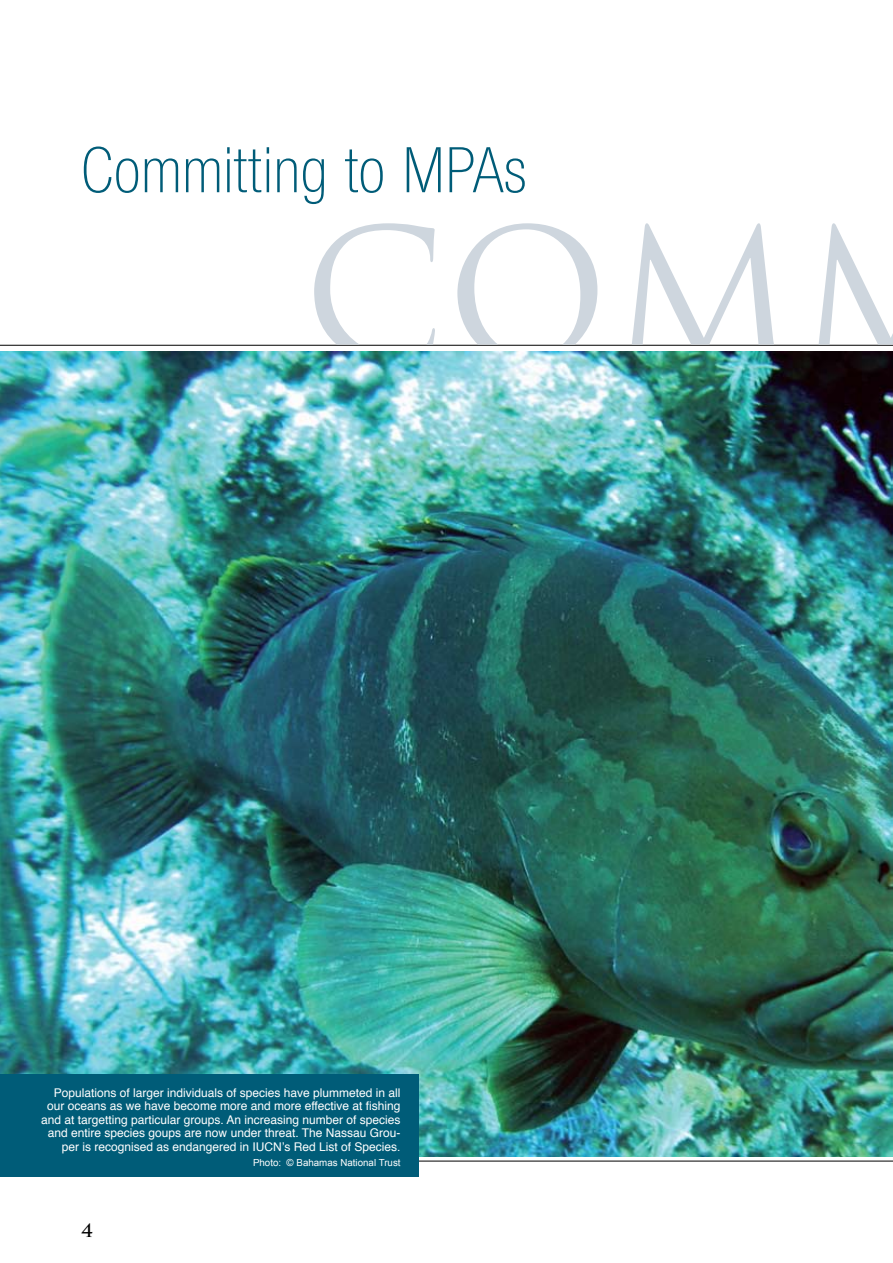
<style>
.page{position:relative;width:893px;height:1263px;background:#fff}
.page>*{position:absolute;margin:0;border:0;box-sizing:border-box;transform-origin:0 0}
.t1{font:67.5px "Nimbus San Nov T Lig Con";color:#005c78}
.t2{font:700 18px "Trajan";color:#000}
.t3{font:12px/13.5px "Helvetica";color:#fff;text-align:right}
.t4{font:9.75px "Arial";color:#fff}
</style>
<div class="page">
<hr style="left:0;top:1161px;width:893px;height:1px;background:#000">
<hr style="left:0;top:345px;width:893px;height:1px;background:#000">
<img style="left:0;top:351px;width:893px;height:805px">
<svg style="left:314px;top:223px;width:121px;height:122px"></svg>
<svg style="left:457px;top:223px;width:140px;height:122px"></svg>
<svg style="left:632px;top:223px;width:142px;height:122px"></svg>
<svg style="left:819px;top:223px;width:74px;height:122px"></svg>
<div style="left:1px;top:1074px;width:418px;height:103px;background:#005c78"></div>
<h1 class="t1" style="left:81px;top:133px;width:447px">Committing to MPAs</h1>
<p class="t3" style="left:41px;top:1085px;width:361px">Populations of larger individuals of species have plummeted in all our oceans as we have become more and more effective at fishing and at targetting particular groups. An increasing number of species and entire species goups are now under threat. The Nassau Grou&shy;per is recognised as endangered in IUCN’s Red List of Species.</p>
<p class="t4" style="left:253px;top:1157px;width:149px">Photo: © Bahamas National Trust</p>
<h2 class="t2" style="left:81px;top:1219px;width:14px">4</h2>
</div>
